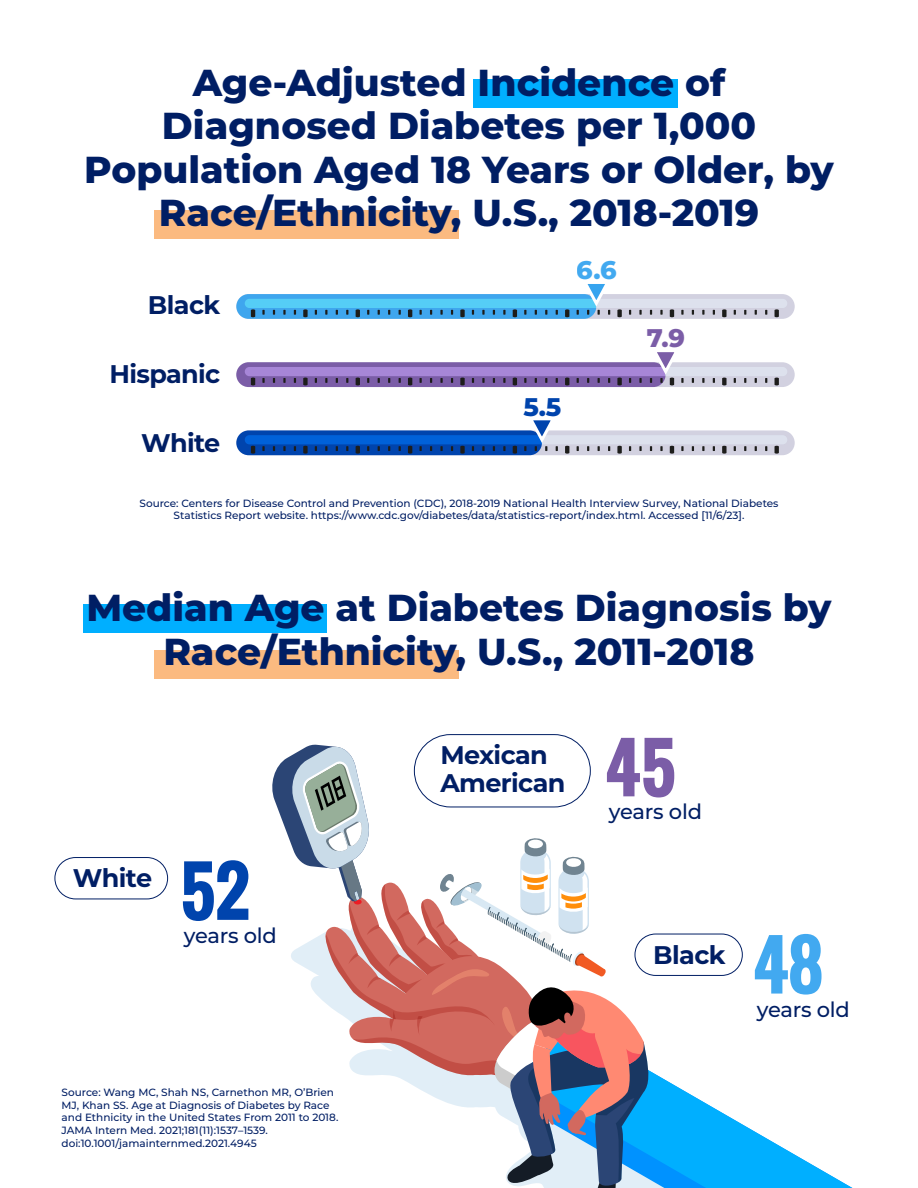
<style>
.page{position:relative;width:918px;height:1188px;background:#fff}
.page>*{position:absolute;margin:0;border:0;box-sizing:border-box;transform-origin:0 0}
.t1{font:700 66.6px "Oswald";color:#0044ad}
.t2{font:700 66.6px "Oswald";color:#36a4ef}
.t3{font:700 66.6px "Oswald";color:#7b5da7}
.t4{font:800 37.5px/43.5px "Montserrat";color:#001e64;text-align:center}
.t5{font:700 25.5px/28.5px "Montserrat";letter-spacing:-.025em;color:#001e64}
.t6{font:800 25.5px "Montserrat";color:#36a4ef}
.t7{font:800 25.5px "Montserrat";color:#7b5da7}
.t8{font:800 25.5px "Montserrat";color:#0044ad}
.t9{font:500 21px "Montserrat";letter-spacing:-.01em;color:#001e64}
.t10{font:500 10.5px/12.6px "Montserrat";color:#001e64}
</style>
<div class="page">
<svg style="left:650px;top:1071px;width:203px;height:117px"></svg>
<svg style="left:272px;top:742px;width:376px;height:446px"></svg>
<svg style="left:546px;top:943px;width:60px;height:34px"></svg>
<div style="left:154px;top:210px;width:305px;height:29px;background:#fbba80"></div>
<div style="left:473px;top:79px;width:205px;height:29px;background:#00afff"></div>
<div style="left:154px;top:650px;width:305px;height:29px;background:#fbba80"></div>
<div style="left:84px;top:604px;width:243px;height:29px;background:#00afff"></div>
<div style="left:236px;top:294px;width:559px;height:25px;background:#cfcede;border-radius:12px"></div>
<svg style="left:236px;top:294px;width:360px;height:25px;background:#40a1e4"></svg>
<svg style="left:245px;top:299px;width:542px;height:9px;background:#82d3f3"></svg>
<svg style="left:251px;top:309px;width:4px;height:8px"></svg>
<svg style="left:262px;top:310px;width:3px;height:5px"></svg>
<svg style="left:283px;top:310px;width:3px;height:5px"></svg>
<svg style="left:303px;top:309px;width:5px;height:8px"></svg>
<svg style="left:356px;top:309px;width:4px;height:8px"></svg>
<svg style="left:408px;top:309px;width:4px;height:8px"></svg>
<svg style="left:440px;top:310px;width:3px;height:5px"></svg>
<svg style="left:460px;top:309px;width:5px;height:8px"></svg>
<svg style="left:482px;top:310px;width:3px;height:5px"></svg>
<svg style="left:503px;top:310px;width:3px;height:5px"></svg>
<svg style="left:513px;top:309px;width:4px;height:8px"></svg>
<svg style="left:565px;top:309px;width:4px;height:8px"></svg>
<svg style="left:639px;top:310px;width:3px;height:5px"></svg>
<svg style="left:660px;top:310px;width:3px;height:5px"></svg>
<svg style="left:670px;top:309px;width:4px;height:8px"></svg>
<svg style="left:681px;top:310px;width:3px;height:5px"></svg>
<svg style="left:702px;top:310px;width:3px;height:5px"></svg>
<svg style="left:722px;top:309px;width:5px;height:8px"></svg>
<svg style="left:775px;top:309px;width:4px;height:8px"></svg>
<svg style="left:577px;top:284px;width:45px;height:33px"></svg>
<div style="left:236px;top:362px;width:559px;height:25px;background:#cfcede;border-radius:12px"></div>
<div style="left:236px;top:362px;width:430px;height:25px;background:#7b5da7;border-radius:12px"></div>
<svg style="left:245px;top:367px;width:542px;height:9px;background:#b198db"></svg>
<svg style="left:251px;top:378px;width:4px;height:7px"></svg>
<svg style="left:262px;top:378px;width:3px;height:5px"></svg>
<svg style="left:283px;top:378px;width:3px;height:5px"></svg>
<svg style="left:303px;top:378px;width:5px;height:7px"></svg>
<svg style="left:356px;top:378px;width:4px;height:7px"></svg>
<svg style="left:408px;top:378px;width:4px;height:7px"></svg>
<svg style="left:440px;top:378px;width:3px;height:5px"></svg>
<svg style="left:460px;top:378px;width:5px;height:7px"></svg>
<svg style="left:482px;top:378px;width:3px;height:5px"></svg>
<svg style="left:503px;top:378px;width:3px;height:5px"></svg>
<svg style="left:513px;top:378px;width:4px;height:7px"></svg>
<svg style="left:565px;top:378px;width:4px;height:7px"></svg>
<svg style="left:639px;top:378px;width:3px;height:5px"></svg>
<svg style="left:617px;top:378px;width:5px;height:7px"></svg>
<svg style="left:702px;top:378px;width:3px;height:5px"></svg>
<svg style="left:722px;top:378px;width:5px;height:7px"></svg>
<svg style="left:775px;top:378px;width:4px;height:7px"></svg>
<svg style="left:649px;top:352px;width:35px;height:33px"></svg>
<div style="left:236px;top:430px;width:559px;height:25px;background:#cfcede;border-radius:12px"></div>
<svg style="left:236px;top:430px;width:306px;height:25px;background:#0848aa"></svg>
<svg style="left:245px;top:435px;width:542px;height:9px;background:#639ae1"></svg>
<svg style="left:251px;top:446px;width:4px;height:8px"></svg>
<svg style="left:262px;top:446px;width:3px;height:5px"></svg>
<svg style="left:283px;top:446px;width:3px;height:5px"></svg>
<svg style="left:303px;top:446px;width:5px;height:8px"></svg>
<svg style="left:356px;top:446px;width:4px;height:8px"></svg>
<svg style="left:408px;top:446px;width:4px;height:8px"></svg>
<svg style="left:440px;top:446px;width:3px;height:5px"></svg>
<svg style="left:460px;top:446px;width:5px;height:8px"></svg>
<svg style="left:482px;top:446px;width:3px;height:5px"></svg>
<svg style="left:503px;top:446px;width:3px;height:5px"></svg>
<svg style="left:513px;top:446px;width:4px;height:8px"></svg>
<svg style="left:565px;top:446px;width:4px;height:8px"></svg>
<svg style="left:639px;top:446px;width:3px;height:5px"></svg>
<svg style="left:660px;top:446px;width:3px;height:5px"></svg>
<svg style="left:670px;top:446px;width:4px;height:8px"></svg>
<svg style="left:617px;top:446px;width:5px;height:8px"></svg>
<svg style="left:681px;top:446px;width:3px;height:5px"></svg>
<svg style="left:702px;top:446px;width:3px;height:5px"></svg>
<svg style="left:722px;top:446px;width:5px;height:8px"></svg>
<svg style="left:775px;top:446px;width:4px;height:8px"></svg>
<svg style="left:524px;top:420px;width:34px;height:31px"></svg>
<div style="left:55px;top:857px;width:113px;height:42px;border:1px solid #001e64;border-radius:21px"></div>
<div style="left:635px;top:934px;width:108px;height:42px;border:1px solid #001e64;border-radius:21px"></div>
<div style="left:414px;top:734px;width:177px;height:73px;border:1px solid #001e64;border-radius:36px"></div>
<h2 class="t4" style="left:84px;top:58px;width:751px">Age-Adjusted Incidence of<br>Diagnosed Diabetes per 1,000<br>Population Aged 18 Years or Older, by<br>Race/Ethnicity, U.S., 2018-2019</h2>
<h3 class="t5" style="left:148px;top:290px;width:74px">Black</h3>
<h3 class="t5" style="left:109px;top:359px;width:112px">Hispanic</h3>
<h3 class="t5" style="left:141px;top:428px;width:81px">White</h3>
<h3 class="t6" style="left:577px;top:251px;width:41px">6.6</h3>
<h3 class="t8" style="left:524px;top:388px;width:39px">5.5</h3>
<h3 class="t7" style="left:647px;top:320px;width:40px">7.9</h3>
<p class="t10" style="left:139px;top:496px;width:641px;text-align:center">Source: Centers for Disease Control and Prevention (CDC), 2018-2019 National Health Interview Survey, National Diabetes<br>Statistics Report website. https://www.cdc.gov/diabetes/data/statistics-report/index.html. Accessed [11/6/23].</p>
<h2 class="t4" style="left:86px;top:584px;width:747px">Median Age at Diabetes Diagnosis by<br>Race/Ethnicity, U.S., 2011-2018</h2>
<h3 class="t5" style="left:73px;top:862px;width:81px">White</h3>
<h1 class="t1" style="left:180px;top:841px;width:72px">52</h1>
<h3 class="t9" style="left:184px;top:921px;width:95px">years old</h3>
<p class="t10" style="left:62px;top:1086px;width:278px">Source: Wang MC, Shah NS, Carnethon MR, O’Brien MJ, Khan SS. Age at Diagnosis of Diabetes by Race and Ethnicity in the United States From 2011 to 2018.<br>JAMA Intern Med. 2021;181(11):1537–1539. doi:10.1001/jamainternmed.2021.4945</p>
<h3 class="t5" style="left:440px;top:739px;width:127px">Mexican<br>American</h3>
<h1 class="t3" style="left:605px;top:718px;width:73px">45</h1>
<h3 class="t9" style="left:609px;top:797px;width:95px">years old</h3>
<h3 class="t5" style="left:653px;top:939px;width:74px">Black</h3>
<h1 class="t2" style="left:753px;top:915px;width:72px">48</h1>
<h3 class="t9" style="left:757px;top:995px;width:95px">years old</h3>
</div>
